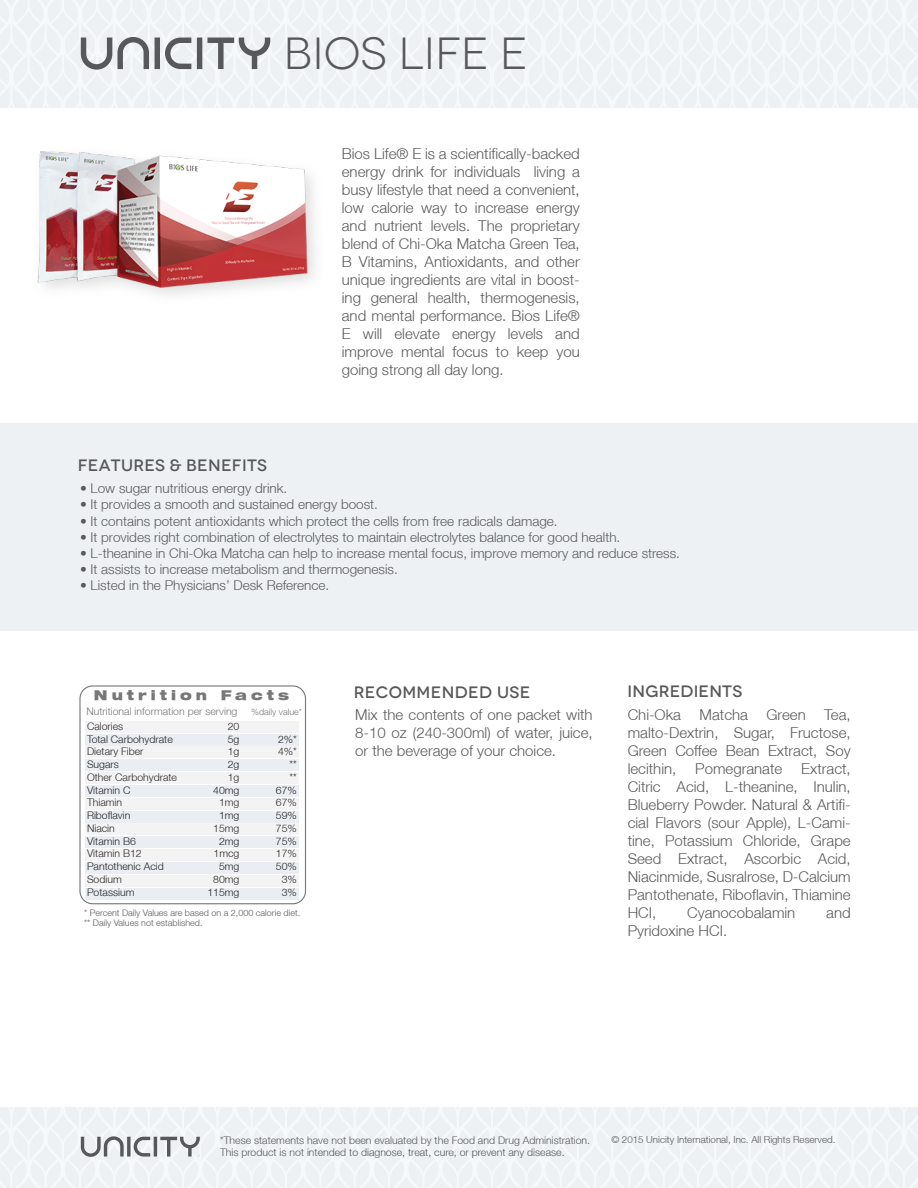
<style>
.page{position:relative;width:918px;height:1188px;background:#fff}
.page>*{position:absolute;margin:0;border:0;box-sizing:border-box;transform-origin:0 0}
.t1{font:45px "Novecentowide";color:#57585a}
.t2{font:500 16.5px "Novecentowide";letter-spacing:.015em;color:#57585a}
.t3{font:300 15px/18px "Helvetica Neue LT";color:#59595b;text-align:justify}
.t4{font:300 15px/18px "Helvetica Neue LT";color:#58595b;text-align:justify}
.t5{font:300 13.5px "Helvetica Neue LT";color:#59595b}
.t6{font:900 expanded 13.5px "Helvetica Neue LT";letter-spacing:.3em;color:#77777a}
.t7{font:300 10.5px/12.8px "Helvetica Neue LT";color:#231f20;text-align:right}
.t8{font:300 10.5px/12.6px "Helvetica Neue LT";color:#57585a}
.t9{font:300 10.5px "Helvetica Neue LT";color:#77777a}
.t10{font:300 9.75px "Helvetica Neue LT";color:#57585a}
.t11{font:300 9px/10.5px "Helvetica Neue LT";color:#59595b}
.t12{font:300 9px "Helvetica Neue LT";color:#77777a}
</style>
<div class="page">
<svg style="left:0;top:1107px;width:918px;height:81px;fill:#edf1f3"></svg>
<svg style="left:81px;top:1136px;width:119px;height:21px"></svg>
<div style="left:79px;top:685px;width:227px;height:219px;border:1px solid #77777a;border-radius:13px"></div>
<div style="left:86px;top:721px;width:213px;height:12px;background:#f3f3f3"></div>
<div style="left:86px;top:734px;width:213px;height:12px;background:#eaedf1"></div>
<div style="left:86px;top:747px;width:213px;height:11px;background:#f3f3f3"></div>
<div style="left:86px;top:759px;width:213px;height:12px;background:#eaedf1"></div>
<div style="left:86px;top:772px;width:213px;height:12px;background:#f3f3f3"></div>
<div style="left:86px;top:785px;width:213px;height:12px;background:#eaedf1"></div>
<div style="left:86px;top:798px;width:213px;height:11px;background:#f3f3f3"></div>
<div style="left:86px;top:811px;width:213px;height:11px;background:#eaedf1"></div>
<div style="left:86px;top:824px;width:213px;height:11px;background:#f3f3f3"></div>
<div style="left:86px;top:837px;width:213px;height:11px;background:#eaedf1"></div>
<div style="left:86px;top:849px;width:213px;height:12px;background:#f3f3f3"></div>
<div style="left:86px;top:862px;width:213px;height:12px;background:#eaedf1"></div>
<div style="left:86px;top:875px;width:213px;height:12px;background:#f3f3f3"></div>
<div style="left:86px;top:888px;width:213px;height:12px;background:#eaedf1"></div>
<div style="left:0;top:424px;width:918px;height:207px;background:#edf1f3"></div>
<svg style="left:0;top:0;width:918px;height:108px;fill:#edf1f3"></svg>
<svg style="left:81px;top:37px;width:189px;height:33px"></svg>
<img style="left:37px;top:151px;width:278px;height:144px">
<h1 class="t1" style="left:284px;top:27px;width:246px">BIOS LIFE E</h1>
<p class="t4" style="left:342px;top:145px;width:239px">Bios Life® E is a scientifically-backed energy drink for individuals living a busy lifestyle that need a convenient, low calorie way to increase energy and nutrient levels. The proprietary blend of Chi-Oka Matcha Green Tea, B Vitamins, Antioxidants, and other unique ingredients are vital in boost&shy;ing general health, thermogenesis, and mental performance. Bios Life® E will elevate energy levels and improve mental focus to keep you going strong all day long.</p>
<p class="t2" style="left:78px;top:455px;width:191px">FEATURES &amp; BENEFITS</p>
<p class="t5" style="left:80px;top:480px;width:209px">• Low sugar nutritious energy drink.</p>
<p class="t5" style="left:80px;top:496px;width:300px">• It provides a smooth and sustained energy boost.</p>
<p class="t5" style="left:80px;top:512px;width:479px">• It contains potent antioxidants which protect the cells from free radicals damage.</p>
<p class="t5" style="left:80px;top:529px;width:542px">• It provides right combination of electrolytes to maintain electrolytes balance for good health.</p>
<p class="t5" style="left:80px;top:545px;width:601px">• L-theanine in Chi-Oka Matcha can help to increase mental focus, improve memory and reduce stress.</p>
<p class="t5" style="left:80px;top:561px;width:319px">• It assists to increase metabolism and thermogenesis.</p>
<p class="t5" style="left:80px;top:577px;width:251px">• Listed in the Physicians’ Desk Reference.</p>
<p class="t6" style="left:94px;top:687px;width:197px">Nutrition Facts</p>
<p class="t9" style="left:86px;top:705px;width:153px">Nutritional information per serving</p>
<p class="t12" style="left:251px;top:707px;width:53px">%daily value*</p>
<p class="t7" style="left:87px;top:720px;width:92px;text-align:left">Calories<br>Total Carbohydrate<br>Dietary Fiber<br>Sugars<br>Other Carbohydrate<br>Vitamin C<br>Thiamin<br>Riboflavin<br>Niacin<br>Vitamin B6<br>Vitamin B12<br>Pantothenic Acid<br>Sodium<br>Potassium</p>
<p class="t7" style="left:207px;top:720px;width:34px">20<br>5g<br>1g<br>2g<br>1g<br>40mg<br>1mg<br>1mg<br>15mg<br>2mg<br>1mcg<br>5mg<br>80mg<br>115mg</p>
<p class="t7" style="left:276px;top:732px;width:23px">2%*<br>4%* **<br>**<br>67%<br>67%<br>59%<br>75%<br>75%<br>17%<br>50%<br>3%<br>3%</p>
<p class="t11" style="left:84px;top:907px;width:218px">* Percent Daily Values are based on a 2,000 calorie diet. ** Daily Values not established.</p>
<p class="t2" style="left:354px;top:683px;width:178px">RECOMMENDED USE</p>
<p class="t2" style="left:628px;top:682px;width:116px">INGREDIENTS</p>
<p class="t3" style="left:628px;top:705px;width:225px">Chi-Oka Matcha Green Tea, malto-Dextrin, Sugar, Fructose, Green Coffee Bean Extract, Soy lecithin,</p>
<p class="t3" style="left:355px;top:706px;width:239px">Mix the contents of one packet with 8-10 oz (240-300ml) of water, juice, or the beverage of your choice.</p>
<p class="t3" style="left:628px;top:759px;width:225px;text-indent:174px">Extract, Citric Acid, L-theanine, Inulin, Blueberry Powder. Natural &amp; Artifi&shy;cial Flavors (sour Apple), L-Cami&shy;tine, Potassium Chloride, Grape Seed Extract, Ascorbic Acid, Niacinmide, Susralrose, D-Calcium Pantothenate, Riboflavin, Thiamine HCI,</p>
<p class="t3" style="left:695px;top:759px;width:88px">Pomegranate</p>
<p class="t3" style="left:687px;top:903px;width:110px">Cyanocobalamin</p>
<p class="t3" style="left:826px;top:903px;width:26px">and</p>
<p class="t3" style="left:628px;top:921px;width:101px">Pyridoxine HCI.</p>
<p class="t8" style="left:220px;top:1134px;width:372px">*These statements have not been evaluated by the Food and Drug Administration.<br>This product is not intended to diagnose, treat, cure, or prevent any disease.</p>
<p class="t10" style="left:611px;top:1134px;width:225px">© 2015 Unicity International, Inc. All Rights Reserved.</p>
</div>
